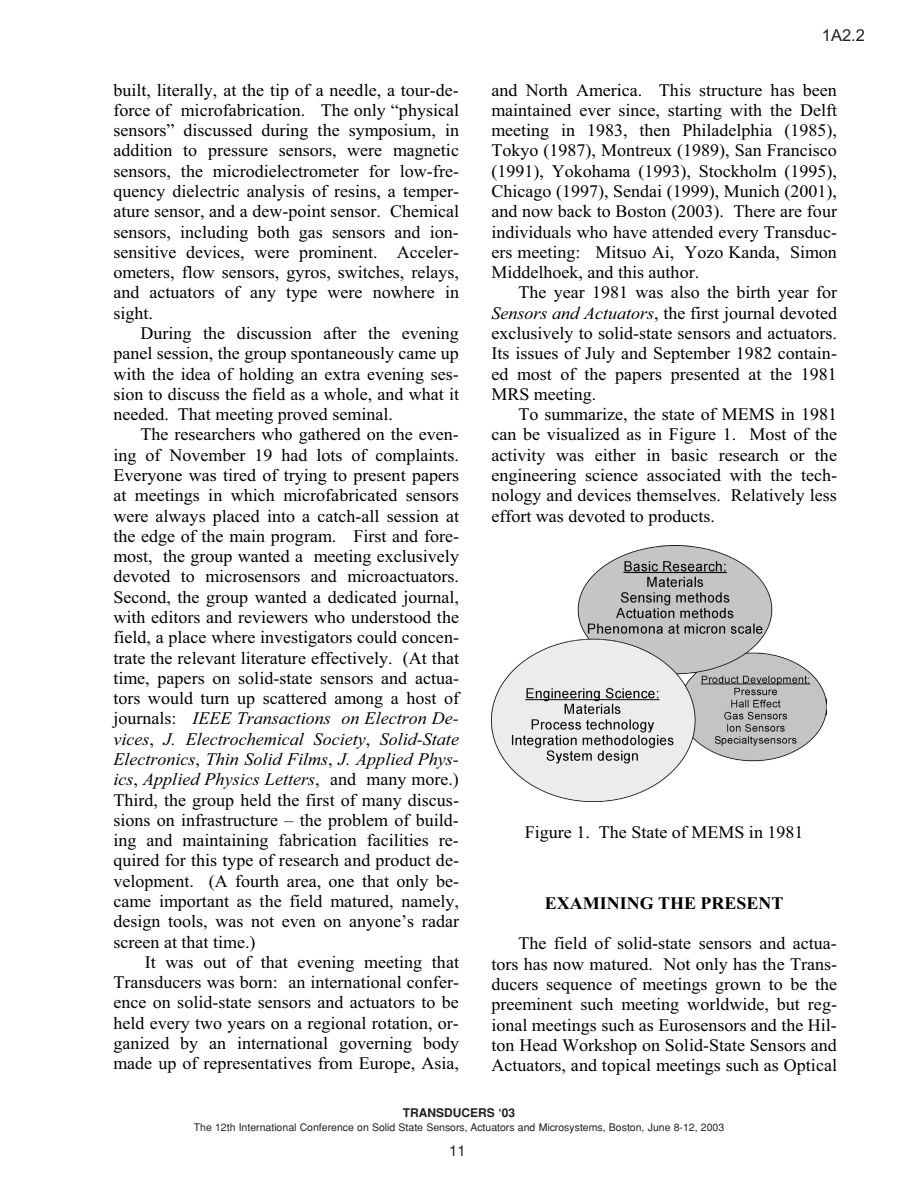
<style>
.page{position:relative;width:918px;height:1188px;background:#fff}
.page>*{position:absolute;margin:0;border:0;box-sizing:border-box;transform-origin:0 0}
.t1{font:17.7px/20.2px "Times New Roman";color:#000;text-align:justify}
.t2{font:700 17.7px "Times New Roman";color:#000}
.t3{font:16.5px "Arial";color:#231f20}
.t4{font:15px "Helvetica";color:#231f20}
.t5{font:700 12px "Helvetica";color:#231f20}
.t6{font:10.5px "Helvetica";color:#231f20}
.s1{font-style:italic}
</style>
<div class="page">
<img style="left:491px;top:546px;width:335px;height:255px">
<p class="t1" style="left:113px;top:81px;width:347px">built, literally, at the tip of a needle, a tour-de&shy;force of microfabrication. The only “physical sensors” discussed during the symposium, in addition to pressure sensors, were magnetic sensors, the microdielectrometer for low-fre&shy;quency dielectric analysis of resins, a temper&shy;ature sensor, and a dew-point sensor. Chemical sensors, including both gas sensors and ion&shy;sensitive devices, were prominent. Acceler&shy;ometers, flow sensors, gyros, switches, relays, and actuators of any type were nowhere in sight.</p>
<p class="t1" style="left:113px;top:325px;width:347px;text-indent:27px">During the discussion after the evening panel session, the group spontaneously came up with the idea of holding an extra evening ses&shy;sion to discuss the field as a whole, and what it needed. That meeting proved seminal.</p>
<p class="t1" style="left:113px;top:426px;width:347px;text-indent:27px">The researchers who gathered on the even&shy;ing of November 19 had lots of complaints.<br>Everyone was tired of trying to present papers at meetings in which microfabricated sensors were always placed into a catch-all session at the edge of the main program. First and fore&shy;most, the group wanted a meeting exclusively devoted to microsensors and microactuators.<br>Second, the group wanted a dedicated journal, with editors and reviewers who understood the field, a place where investigators could concen&shy;trate the relevant literature effectively. (At that time, papers on solid-state sensors and actua&shy;tors would turn up scattered among a host of journals: <span class="s1">IEEE Transactions on Electron De&shy;vices</span>, <span class="s1">J. Electrochemical Society</span>, <span class="s1">Solid-State Electronics</span>, <span class="s1">Thin Solid Films</span>, <span class="s1">J. Applied Phys&shy;ics</span>, <span class="s1">Applied Physics Letters</span>, and many more.)<br>Third, the group held the first of many discus&shy;sions on infrastructure – the problem of build&shy;ing and maintaining fabrication facilities re&shy;quired for this type of research and product de&shy;velopment. (A fourth area, one that only be&shy;came important as the field matured, namely, design tools, was not even on anyone’s radar screen at that time.)</p>
<p class="t1" style="left:113px;top:953px;width:347px;text-indent:31px">It was out of that evening meeting that Transducers was born: an international confer&shy;ence on solid-state sensors and actuators to be held every two years on a regional rotation, or&shy;ganized by an international governing body made up of representatives from Europe, Asia,</p>
<p class="t3" style="left:822px;top:25px;width:45px">1A2.2</p>
<p class="t1" style="left:491px;top:81px;width:347px">and North America. This structure has been maintained ever since, starting with the Delft meeting in 1983, then Philadelphia (1985), Tokyo (1987), Montreux (1989), San Francisco (1991), Yokohama (1993), Stockholm (1995), Chicago (1997), Sendai (1999), Munich (2001), and now back to Boston (2003). There are four individuals who have attended every Transduc&shy;ers meeting: Mitsuo Ai, Yozo Kanda, Simon Middelhoek, and this author.</p>
<p class="t1" style="left:491px;top:284px;width:347px;text-indent:27px">The year 1981 was also the birth year for <span class="s1">Sensors and Actuators</span>, the first journal devoted exclusively to solid-state sensors and actuators.<br>Its issues of July and September 1982 contain&shy;ed most of the papers presented at the 1981<br>MRS meeting.</p>
<p class="t1" style="left:491px;top:406px;width:347px;text-indent:27px">To summarize, the state of MEMS in 1981 can be visualized as in Figure 1. Most of the activity was either in basic research or the engineering science associated with the tech&shy;nology and devices themselves. Relatively less effort was devoted to products.</p>
<p class="t1" style="left:525px;top:824px;width:280px">Figure 1. The State of MEMS in 1981</p>
<p class="t2" style="left:545px;top:897px;width:240px">EXAMINING THE PRESENT</p>
<p class="t1" style="left:491px;top:935px;width:347px;text-indent:27px">The field of solid-state sensors and actua&shy;tors has now matured. Not only has the Trans&shy;ducers sequence of meetings grown to be the preeminent such meeting worldwide, but reg&shy;ional meetings such as Eurosensors and the Hil&shy;ton Head Workshop on Solid-State Sensors and Actuators, and topical meetings such as Optical</p>
<p class="t5" style="left:403px;top:1109px;width:114px">TRANSDUCERS ‘03</p>
<p class="t6" style="left:194px;top:1123px;width:532px">The 12th International Conference on Solid State Sensors, Actuators and Microsystems, Boston, June 8-12, 2003</p>
<p class="t4" style="left:449px;top:1146px;width:18px">11</p>
</div>
